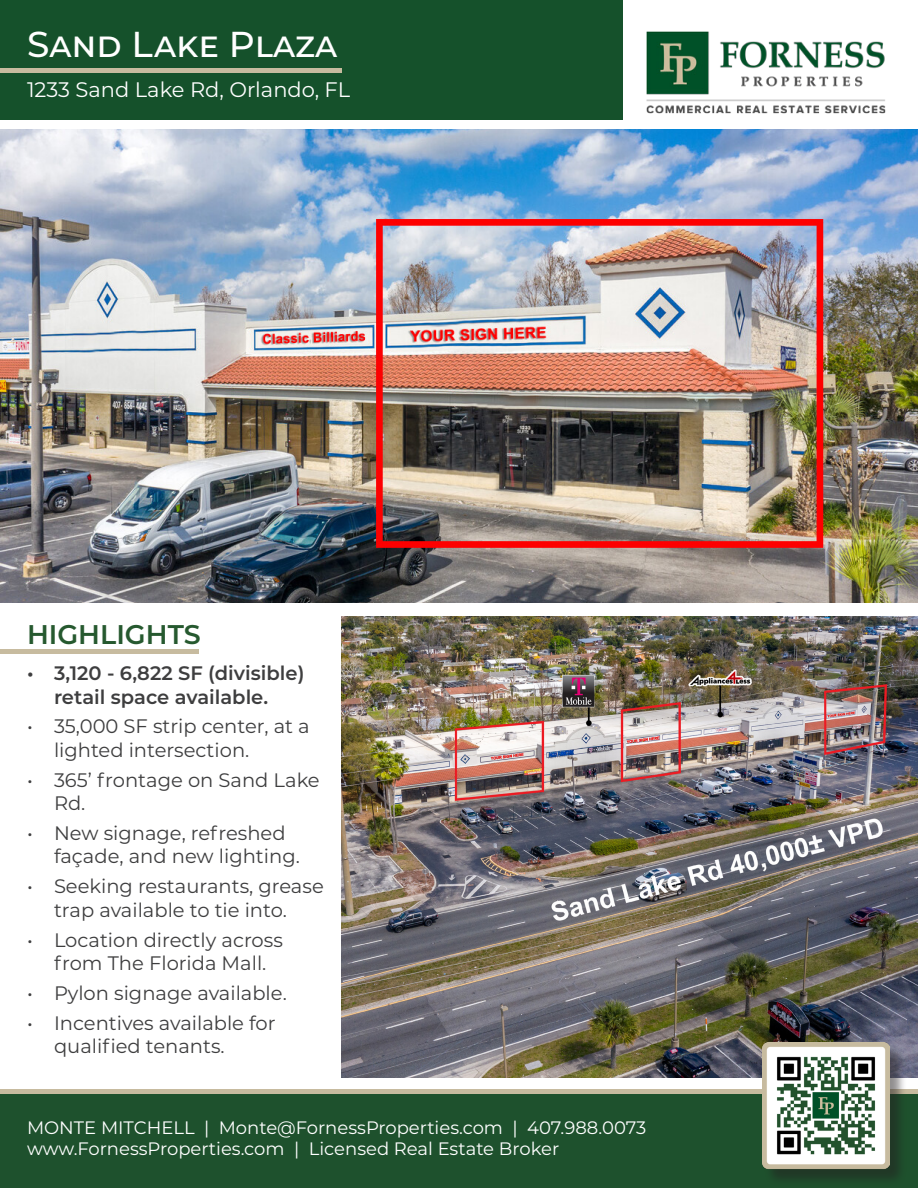
<style>
.page{position:relative;width:918px;height:1188px;background:#fff}
.page>*{position:absolute;margin:0;border:0;box-sizing:border-box;transform-origin:0 0}
.t1{font:500 36px "Montserrat";color:#fff}
.t2{font:600 27px "Montserrat";color:#26592f}
.t3{font:21px "Montserrat";color:#fff}
.t4{font:19.5px/23.4px "Montserrat";color:#3e3e3f}
.t5{font:600 19.5px/23.4px "Montserrat";color:#3e3e3f;text-align:center}
.t6{font:18px "Montserrat";color:#fff}
</style>
<div class="page">
<img style="left:0;top:130px;width:918px;height:473px">
<img style="left:341px;top:616px;width:577px;height:462px">
<img style="left:646px;top:31px;width:240px;height:83px">
<div style="left:0;top:0;width:622px;height:120px;background:#15512b"></div>
<hr style="left:0;top:68px;width:341px;height:4px;background:#c7bb9f">
<hr style="left:0;top:650px;width:199px;height:4px;background:#c7bb9f">
<div style="left:0;top:1091px;width:918px;height:97px;background:#1e512d"></div>
<div style="left:0;top:1089px;width:918px;height:5px;background:#c7bb9f"></div>
<div style="left:764px;top:1044px;width:143px;height:143px;background:#231f20;opacity:.5"></div>
<img style="left:763px;top:1043px;width:126px;height:135px">
<p class="t1" style="left:27px;top:19px;width:312px">Sand Lake Plaza</p>
<p class="t3" style="left:27px;top:76px;width:325px">1233 Sand Lake Rd, Orlando, FL</p>
<p class="t2" style="left:27px;top:615px;width:175px">HIGHLIGHTS</p>
<p class="t5" style="left:27px;top:661px;width:279px">• 3,120 - 6,822 SF (divisible) retail space available.</p>
<p class="t4" style="left:54px;top:714px;width:257px;text-indent:-27px">• 35,000 SF strip center, at a lighted intersection.</p>
<p class="t4" style="left:54px;top:767px;width:267px;text-indent:-27px">• 365’ frontage on Sand Lake<br>Rd.</p>
<p class="t4" style="left:54px;top:821px;width:247px;text-indent:-27px">• New signage, refreshed façade, and new lighting.</p>
<p class="t4" style="left:27px;top:874px;width:298px;text-align:center">• Seeking restaurants, grease trap available to tie into.</p>
<p class="t4" style="left:27px;top:927px;width:257px;text-align:center">• Location directly across from The Florida Mall.</p>
<p class="t4" style="left:27px;top:981px;width:261px">• Pylon signage available.</p>
<p class="t4" style="left:54px;top:1010px;width:223px;text-indent:-27px">• Incentives available for qualified tenants.</p>
<p class="t6" style="left:27px;top:1115px;width:621px">MONTE MITCHELL | Monte@FornessProperties.com | 407.988.0073</p>
<p class="t6" style="left:27px;top:1137px;width:534px">www.FornessProperties.com | Licensed Real Estate Broker</p>
</div>
